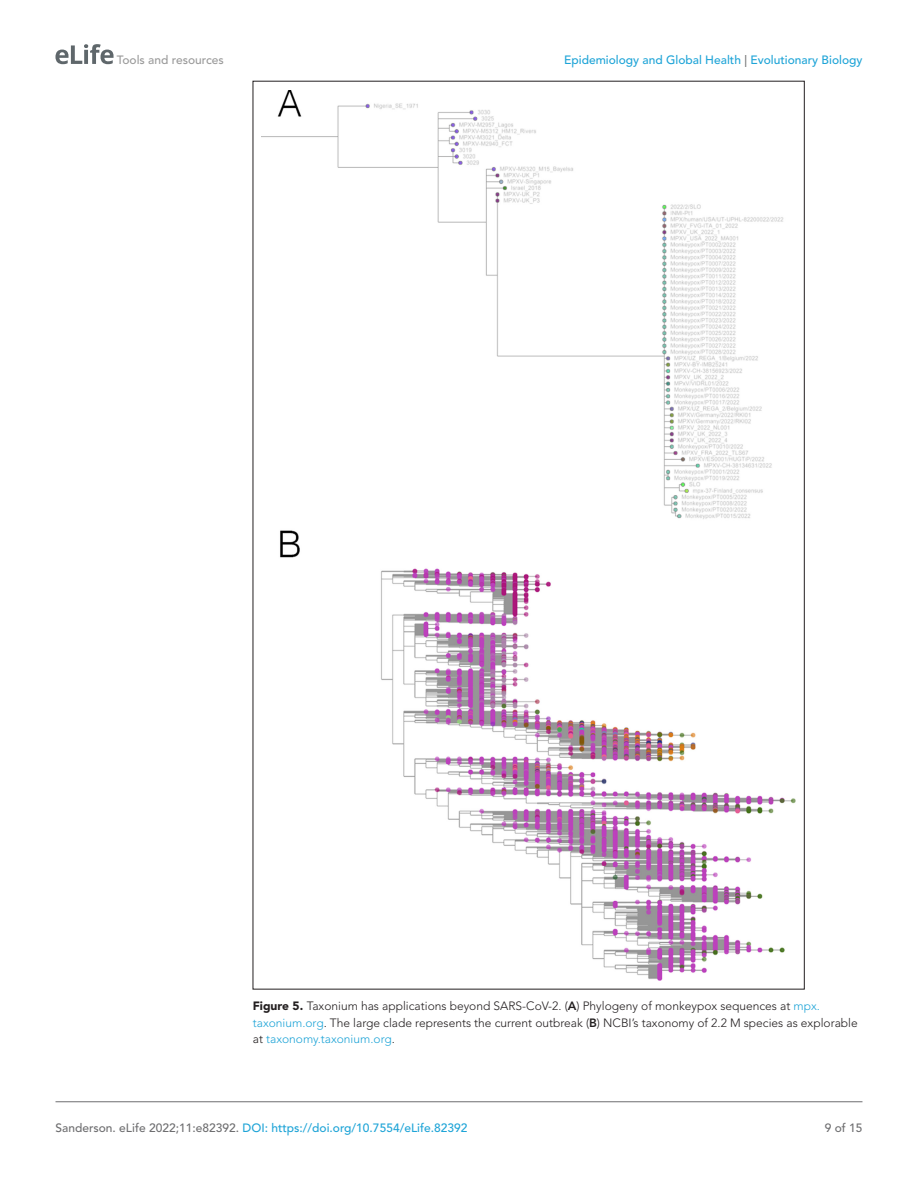
<style>
.page{position:relative;width:918px;height:1188px;background:#fff}
.page>*{position:absolute;margin:0;border:0;box-sizing:border-box;transform-origin:0 0}
.t1{font:300 12px/16.5px "Avenir LT Std";color:#231f20}
.t2{font:500 12px "Avenir LT Std";color:#1ea4d7}
.t3{font:500 12px "Avenir LT Std";color:#9a9a9a}
.t4{font:500 12px "Avenir LT Std";color:#6e6e70}
.s1{color:#6e6e70}
.s2{font-weight:900}
.s3{font-weight:800}
.s4{color:#1ea4d7}
</style>
<div class="page">
<svg style="left:55px;top:44px;width:59px;height:20px"></svg>
<hr style="left:56px;top:1101px;width:806px;height:1px;background:#6e6e70">
<img style="left:262px;top:90px;width:533px;height:890px">
<p class="t3" style="left:117px;top:53px;width:108px">Tools and resources</p>
<p class="t2" style="left:564px;top:53px;width:300px">Epidemiology and Global Health <span class="s1">|</span> Evolutionary Biology</p>
<p class="t1" style="left:253px;top:998px;width:607px"><span class="s2">Figure 5.</span> Taxonium has applications beyond SARS-CoV-2. (<span class="s3">A</span>) Phylogeny of monkeypox sequences at <span class="s4">mpx. taxonium.org</span>. The large clade represents the current outbreak (<span class="s3">B</span>) NCBI’s taxonomy of 2.2 M species as explorable at <span class="s4">taxonomy.taxonium.org</span>.</p>
<p class="t2" style="left:56px;top:1121px;width:413px"><span class="s1">Sanderson. eLife 2022;11:e82392.</span> DOI: https://doi.org/10.7554/eLife.82392</p>
<p class="t4" style="left:825px;top:1121px;width:39px">9 of 15</p>
</div>
